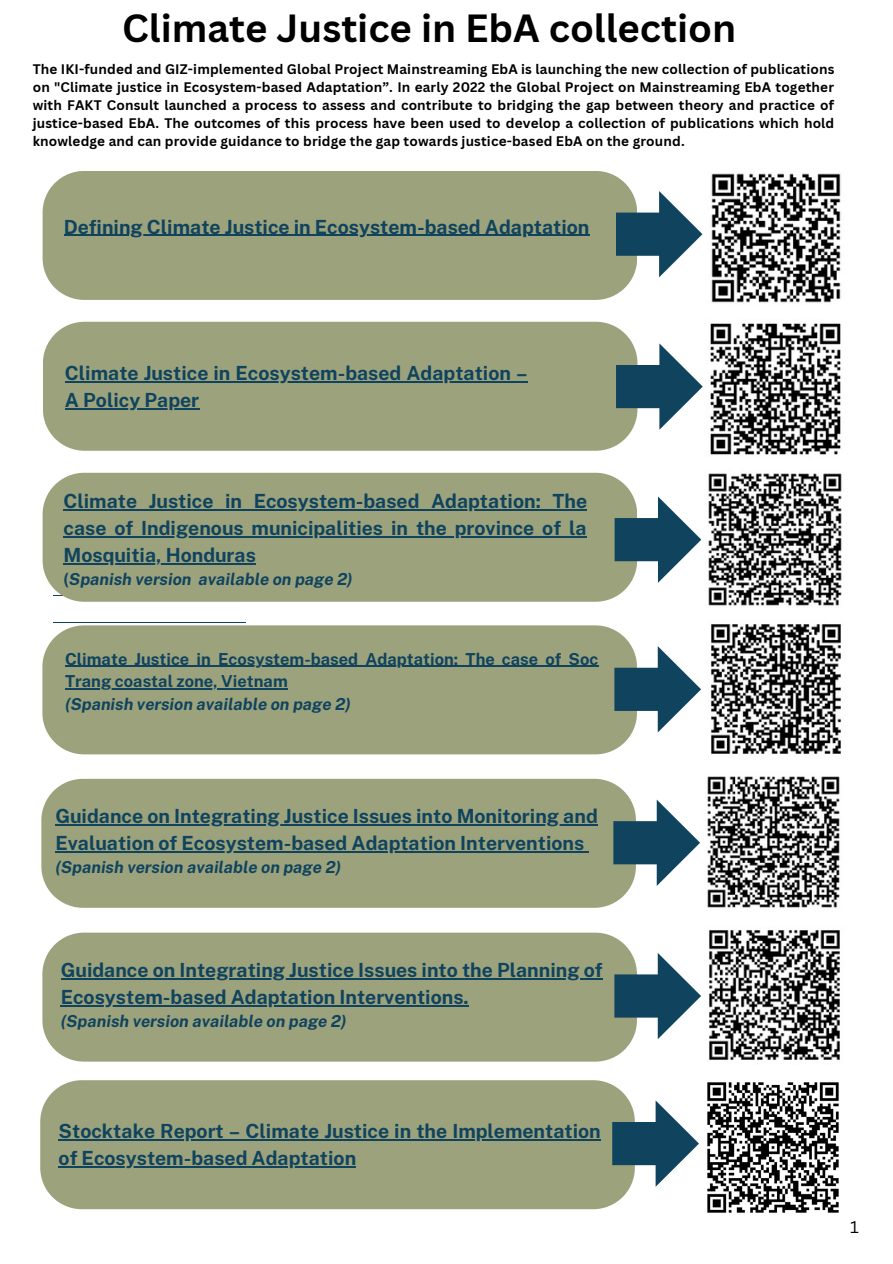
<style>
.page{position:relative;width:893px;height:1264px;background:#fff}
.page>*{position:absolute;margin:0;border:0;box-sizing:border-box;transform-origin:0 0}
.t1{font:700 38.25px "Canva Sans";color:#000}
.t2{font:700 19.5px/27px "Public Sans";color:#10435e}
.t3{font:italic 700 16.5px "Public Sans";color:#10435e}
.t4{font:700 16.5px/22.5px "Public Sans";color:#10435e}
.t5{font:16.5px "Canva Sans";color:#000}
.t6{font:700 13.5px/18px "Canva Sans";letter-spacing:.01em;color:#000;text-align:justify}
.s1{font-style:normal}
</style>
<div class="page">
<hr style="left:54px;top:622px;width:192px;height:1px;background:#10435e">
<div style="left:43px;top:322px;width:589px;height:129px;background:#9ca37c"></div>
<svg style="left:616px;top:343px;width:86px;height:87px"></svg>
<img style="left:710px;top:323px;width:131px;height:132px">
<hr style="left:65px;top:381px;width:462px;height:1px;background:#10435e">
<hr style="left:65px;top:408px;width:134px;height:1px;background:#10435e">
<div style="left:43px;top:473px;width:590px;height:128px;background:#9ca37c"></div>
<svg style="left:614px;top:496px;width:87px;height:87px"></svg>
<img style="left:708px;top:473px;width:134px;height:133px">
<hr style="left:63px;top:509px;width:524px;height:1px;background:#10435e">
<hr style="left:63px;top:536px;width:523px;height:1px;background:#10435e">
<hr style="left:63px;top:563px;width:193px;height:1px;background:#10435e">
<div style="left:43px;top:171px;width:590px;height:129px;background:#9ca37c"></div>
<svg style="left:615px;top:191px;width:87px;height:86px"></svg>
<img style="left:711px;top:173px;width:130px;height:130px">
<hr style="left:64px;top:235px;width:525px;height:1px;background:#10435e">
<div style="left:42px;top:932px;width:591px;height:129px;background:#9ca37c"></div>
<svg style="left:614px;top:952px;width:87px;height:87px"></svg>
<img style="left:709px;top:930px;width:131px;height:130px">
<hr style="left:61px;top:978px;width:541px;height:1px;background:#10435e">
<hr style="left:61px;top:1005px;width:408px;height:1px;background:#10435e">
<div style="left:40px;top:1080px;width:591px;height:129px;background:#9ca37c"></div>
<svg style="left:612px;top:1100px;width:87px;height:86px"></svg>
<hr style="left:59px;top:1139px;width:541px;height:1px;background:#10435e">
<hr style="left:59px;top:1166px;width:297px;height:1px;background:#10435e">
<img style="left:707px;top:1082px;width:132px;height:131px">
<div style="left:42px;top:625px;width:590px;height:129px;background:#9ca37c"></div>
<svg style="left:614px;top:646px;width:87px;height:86px"></svg>
<img style="left:711px;top:624px;width:130px;height:130px">
<hr style="left:65px;top:666px;width:533px;height:1px;background:#10435e">
<hr style="left:65px;top:688px;width:223px;height:1px;background:#10435e">
<img style="left:707px;top:776px;width:133px;height:132px">
<div style="left:41px;top:778px;width:590px;height:129px;background:#9ca37c"></div>
<svg style="left:613px;top:799px;width:87px;height:87px"></svg>
<hr style="left:55px;top:824px;width:542px;height:1px;background:#10435e">
<hr style="left:55px;top:851px;width:529px;height:1px;background:#10435e">
<h1 class="t1" style="left:122px;top:1px;width:615px">Climate Justice in EbA collection</h1>
<p class="t6" style="left:33px;top:60px;width:803px">The IKI-funded and GIZ-implemented Global Project Mainstreaming EbA is launching the new collection of publications on "Climate justice in Ecosystem-based Adaptation”. In early 2022 the Global Project on Mainstreaming EbA together with FAKT Consult launched a process to assess and contribute to bridging the gap between theory and practice of justice-based EbA. The outcomes of this process have been used to develop a collection of publications which hold knowledge and can provide guidance to bridge the gap towards justice-based EbA on the ground.</p>
<p class="t2" style="left:64px;top:213px;width:527px">Defining Climate Justice in Ecosystem-based Adaptation</p>
<p class="t2" style="left:65px;top:360px;width:464px">Climate Justice in Ecosystem-based Adaptation –<br>A Policy Paper</p>
<p class="t2" style="left:63px;top:487px;width:525px;text-align:justify">Climate Justice in Ecosystem-based Adaptation: The case of Indigenous municipalities in the province of la Mosquitia, Honduras</p>
<p class="t3" style="left:63px;top:569px;width:291px"><span class="s1">(</span>Spanish version available on page 2)</p>
<p class="t4" style="left:65px;top:647px;width:534px">Climate Justice in Ecosystem-based Adaptation: The case of Soc<br>Trang coastal zone, Vietnam</p>
<p class="t3" style="left:65px;top:694px;width:287px">(Spanish version available on page 2)</p>
<p class="t2" style="left:55px;top:802px;width:544px">Guidance on Integrating Justice Issues into Monitoring and<br>Evaluation of Ecosystem-based Adaptation Interventions</p>
<p class="t3" style="left:55px;top:856px;width:287px">(Spanish version available on page 2)</p>
<p class="t2" style="left:61px;top:956px;width:543px">Guidance on Integrating Justice Issues into the Planning of<br>Ecosystem-based Adaptation Interventions.</p>
<p class="t3" style="left:61px;top:1010px;width:287px">(Spanish version available on page 2)</p>
<p class="t2" style="left:59px;top:1117px;width:543px">Stocktake Report – Climate Justice in the Implementation of Ecosystem-based Adaptation</p>
<p class="t5" style="left:850px;top:1215px;width:10px">1</p>
</div>
